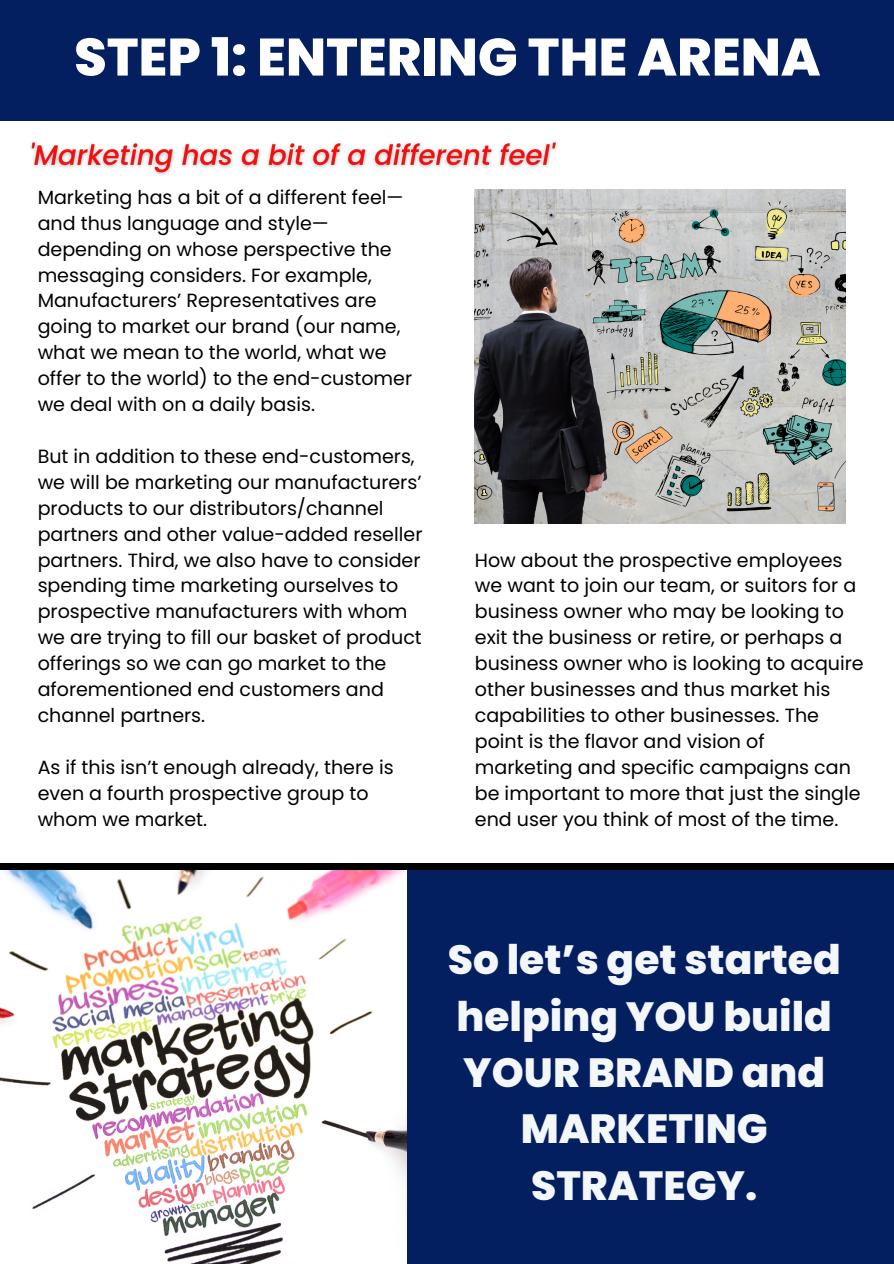
<style>
.page{position:relative;width:894px;height:1264px;background:#fff}
.page>*{position:absolute;margin:0;border:0;box-sizing:border-box;transform-origin:0 0}
.t1{font:800 52.5px "Poppins";color:#fff}
.t2{font:800 40.8px/56.2px "Poppins";color:#f4f7fa;text-align:center}
.t3{font:19.05px/26px "Poppins";color:#000}
</style>
<div class="page">
<div style="left:0;top:0;width:893px;height:121px;background:#041f60"></div>
<div style="left:389px;top:866px;width:504px;height:397px;background:#041f60"></div>
<img style="left:474px;top:190px;width:371px;height:333px">
<img style="left:0;top:869px;width:406px;height:394px">
<div style="left:0;top:863px;width:893px;height:6px;background:#000"></div>
<img style="left:30px;top:142px;width:527px;height:34px">
<h1 class="t1" style="left:74px;top:20px;width:747px">STEP 1: ENTERING THE ARENA</h1>
<p class="t3" style="left:38px;top:184px;width:376px">Marketing has a bit of a different feel— and thus language and style— depending on whose perspective the messaging considers. For example, Manufacturers’ Representatives are going to market our brand (our name, what we mean to the world, what we offer to the world) to the end-customer we deal with on a daily basis.</p>
<p class="t3" style="left:38px;top:443px;width:386px">But in addition to these end-customers, we will be marketing our manufacturers’ products to our distributors/channel partners and other value-added reseller partners. Third, we also have to consider spending time marketing ourselves to prospective manufacturers with whom we are trying to fill our basket of product offerings so we can go market to the aforementioned end customers and channel partners.</p>
<p class="t3" style="left:38px;top:754px;width:357px">As if this isn’t enough already, there is even a fourth prospective group to whom we market.</p>
<p class="t3" style="left:474px;top:547px;width:390px">How about the prospective employees we want to join our team, or suitors for a business owner who may be looking to exit the business or retire, or perhaps a business owner who is looking to acquire other businesses and thus market his capabilities to other businesses. The point is the flavor and vision of marketing and specific campaigns can be important to more that just the single end user you think of most of the time.</p>
<h2 class="t2" style="left:447px;top:932px;width:394px">So let’s get started helping YOU build<br>YOUR BRAND and<br>MARKETING<br>STRATEGY.</h2>
</div>
